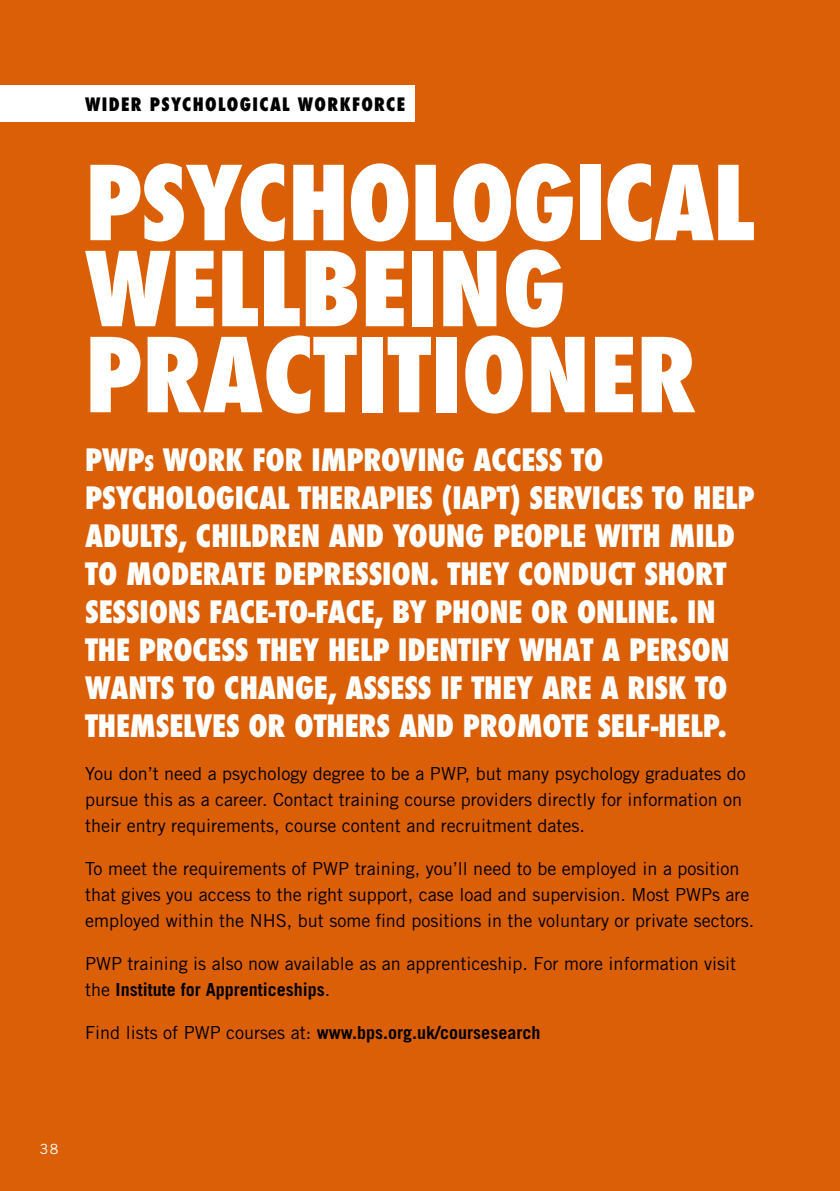
<style>
.page{position:relative;width:840px;height:1191px;background:#fff}
.page>*{position:absolute;margin:0;border:0;box-sizing:border-box;transform-origin:0 0}
.t1{font:800 condensed 100px/86px "Futura";color:#fff}
.t2{font:800 condensed 30px/38px "Futura";letter-spacing:-.005em;color:#fff}
.t3{font:18px/26px "Trade Gothic";color:#000}
.t4{font:700 18px "Trade Gothic";color:#000}
.t5{font:800 condensed 18px "Futura";letter-spacing:.075em;color:#000}
.t6{font:14px "Trade Gothic";color:#fff}
.s1{font-size:21px}
.s2{font-weight:700}
.s3{font-weight:400}
</style>
<div class="page">
<div style="left:0;top:0;width:839px;height:1191px;background:#da5f06"></div>
<div style="left:0;top:85px;width:414px;height:37px;background:#fff"></div>
<p class="t5" style="left:85px;top:92px;width:321px">WIDER PSYCHOLOGICAL WORKFORCE</p>
<h1 class="t1" style="left:85px;top:161px;width:670px">PSYCHOLOGICAL<br>WELLBEING<br>PRACTITIONER</h1>
<p class="t2" style="left:85px;top:441px;width:670px">PWP<span class="s1">s</span> WORK FOR IMPROVING ACCESS TO PSYCHOLOGICAL THERAPIES (IAPT) SERVICES TO HELP ADULTS, CHILDREN AND YOUNG PEOPLE WITH MILD TO MODERATE DEPRESSION. THEY CONDUCT SHORT SESSIONS FACE-TO-FACE, BY PHONE OR ONLINE. IN THE PROCESS THEY HELP IDENTIFY WHAT A PERSON WANTS TO CHANGE, ASSESS IF THEY ARE A RISK TO THEMSELVES OR OTHERS AND PROMOTE SELF-HELP.</p>
<p class="t3" style="left:85px;top:760px;width:662px">You don’t need a psychology degree to be a PWP, but many psychology graduates do pursue this as a career. Contact training course providers directly for information on their entry requirements, course content and recruitment dates.</p>
<p class="t3" style="left:85px;top:855px;width:670px">To meet the requirements of PWP training, you’ll need to be employed in a position that gives you access to the right support, case load and supervision. Most PWPs are employed within the NHS, but some find positions in the voluntary or private sectors.</p>
<p class="t3" style="left:85px;top:950px;width:652px">PWP training is also now available as an apprenticeship. For more information visit the <span class="s2">Institute for Apprenticeships</span>.</p>
<p class="t4" style="left:85px;top:1021px;width:456px"><span class="s3">Find lists of PWP courses at:</span> www.bps.org.uk/coursesearch</p>
<p class="t6" style="left:40px;top:1140px;width:20px">38</p>
</div>
